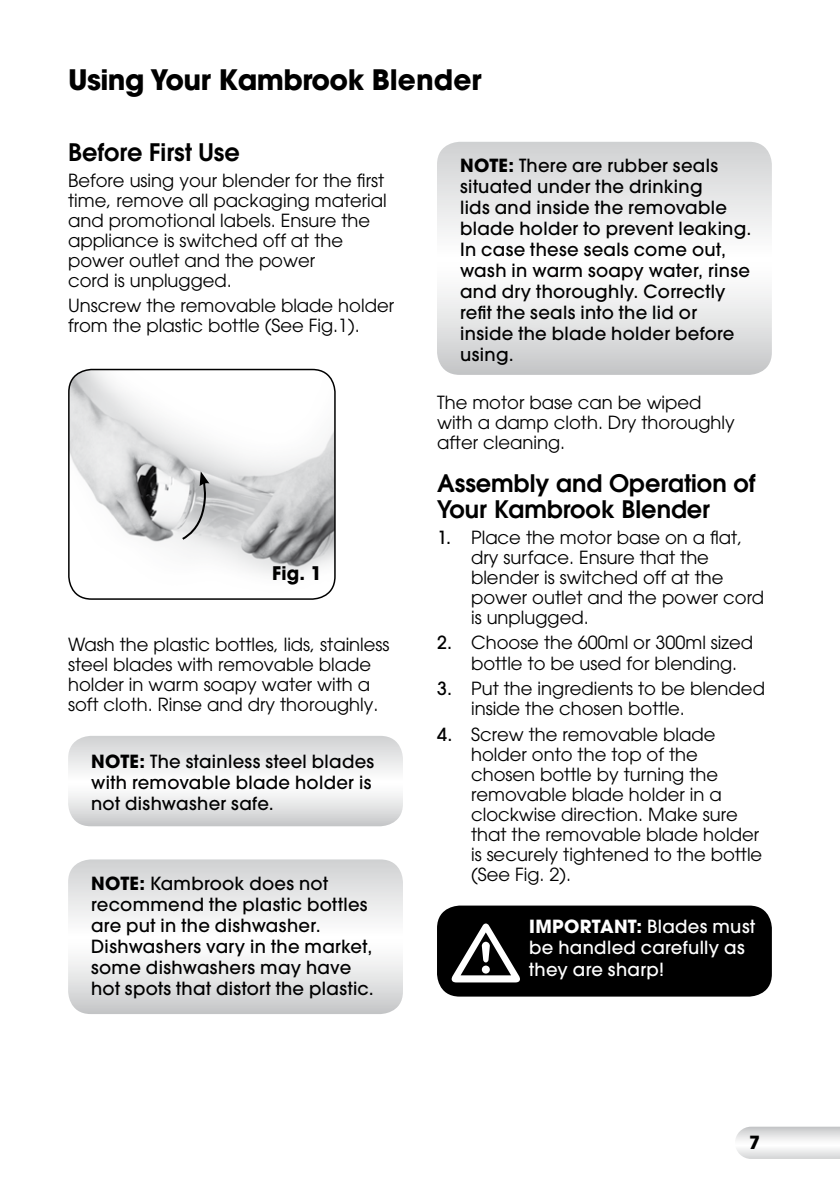
<style>
.page{position:relative;width:840px;height:1191px;background:#fff}
.page>*{position:absolute;margin:0;border:0;box-sizing:border-box;transform-origin:0 0}
.t1{font:700 28px "Avant Garde LT";letter-spacing:-.02em;color:#000}
.t2{font:600 24px/26px "Avant Garde LT";color:#000}
.t3{font:700 18.6px "Avant Garde LT";color:#000}
.t4{font:18px/20px "Avant Garde LT";color:#000}
.t5{font:500 18px/21px "Avant Garde LT";letter-spacing:.02em;color:#000}
.t6{font:500 18px/21px "Avant Garde LT";letter-spacing:.015em;color:#fff}
.t7{font:700 18px "Avant Garde LT";color:#000}
.s1{font-weight:700}
.s2{font-weight:500}
</style>
<div class="page">
<svg style="left:736px;top:1126px;width:103px;height:32px"></svg>
<img style="left:69px;top:369px;width:266px;height:229px">
<div style="left:68px;top:369px;width:267px;height:231px;border:2px solid #000;border-radius:23px"></div>
<svg style="left:68px;top:736px;width:335px;height:90px"></svg>
<svg style="left:68px;top:859px;width:335px;height:155px"></svg>
<svg style="left:437px;top:142px;width:334px;height:233px"></svg>
<div style="left:437px;top:905px;width:334px;height:91px;background:#000;border-radius:23px"></div>
<svg style="left:451px;top:923px;width:68px;height:59px"></svg>
<svg style="left:180px;top:471px;width:30px;height:70px;background:#c0c1c2"></svg>
<h1 class="t1" style="left:68px;top:62px;width:415px">Using Your Kambrook Blender</h1>
<h2 class="t2" style="left:68px;top:139px;width:173px">Before First Use</h2>
<p class="t4" style="left:68px;top:170px;width:320px">Before using your blender for the first time, remove all packaging material and promotional labels. Ensure the appliance is switched off at the power outlet and the power<br>cord is unplugged.</p>
<p class="t4" style="left:68px;top:296px;width:327px">Unscrew the removable blade holder from the plastic bottle (See Fig.1).</p>
<p class="t3" style="left:272px;top:561px;width:51px">Fig. 1</p>
<p class="t4" style="left:68px;top:634px;width:323px">Wash the plastic bottles, lids, stainless steel blades with removable blade holder in warm soapy water with a soft cloth. Rinse and dry thoroughly.</p>
<p class="t5" style="left:91px;top:751px;width:284px"><span class="s1">NOTE:</span> The stainless steel blades with removable blade holder is not dishwasher safe.</p>
<p class="t5" style="left:91px;top:872px;width:284px"><span class="s1">NOTE:</span> Kambrook does not recommend the plastic bottles are put in the dishwasher.<br>Dishwashers vary in the market, some dishwashers may have hot spots that distort the plastic.</p>
<p class="t5" style="left:460px;top:155px;width:293px"><span class="s1">NOTE:</span> There are rubber seals situated under the drinking<br>lids and inside the removable blade holder to prevent leaking.<br>In case these seals come out, wash in warm soapy water, rinse and dry thoroughly. Correctly refit the seals into the lid or inside the blade holder before using.</p>
<p class="t4" style="left:437px;top:392px;width:299px">The motor base can be wiped with a damp cloth. Dry thoroughly after cleaning.</p>
<h2 class="t2" style="left:437px;top:470px;width:320px">Assembly and Operation of<br>Your Kambrook Blender</h2>
<p class="t4" style="left:471px;top:527px;width:294px;text-indent:-34px"><span class="s2">1.</span> Place the motor base on a flat, dry surface. Ensure that the blender is switched off at the power outlet and the power cord is unplugged.</p>
<p class="t4" style="left:471px;top:633px;width:283px;text-indent:-34px"><span class="s2">2.</span> Choose the 600ml or 300ml sized bottle to be used for blending.</p>
<p class="t4" style="left:471px;top:678px;width:295px;text-indent:-34px"><span class="s2">3.</span> Put the ingredients to be blended inside the chosen bottle.</p>
<p class="t4" style="left:471px;top:724px;width:292px;text-indent:-34px"><span class="s2">4.</span> Screw the removable blade holder onto the top of the chosen bottle by turning the removable blade holder in a clockwise direction. Make sure that the removable blade holder is securely tightened to the bottle (See Fig. 2).</p>
<p class="t6" style="left:529px;top:916px;width:227px"><span class="s1">IMPORTANT:</span> Blades must be handled carefully as they are sharp!</p>
<p class="t7" style="left:748px;top:1131px;width:13px">7</p>
</div>
